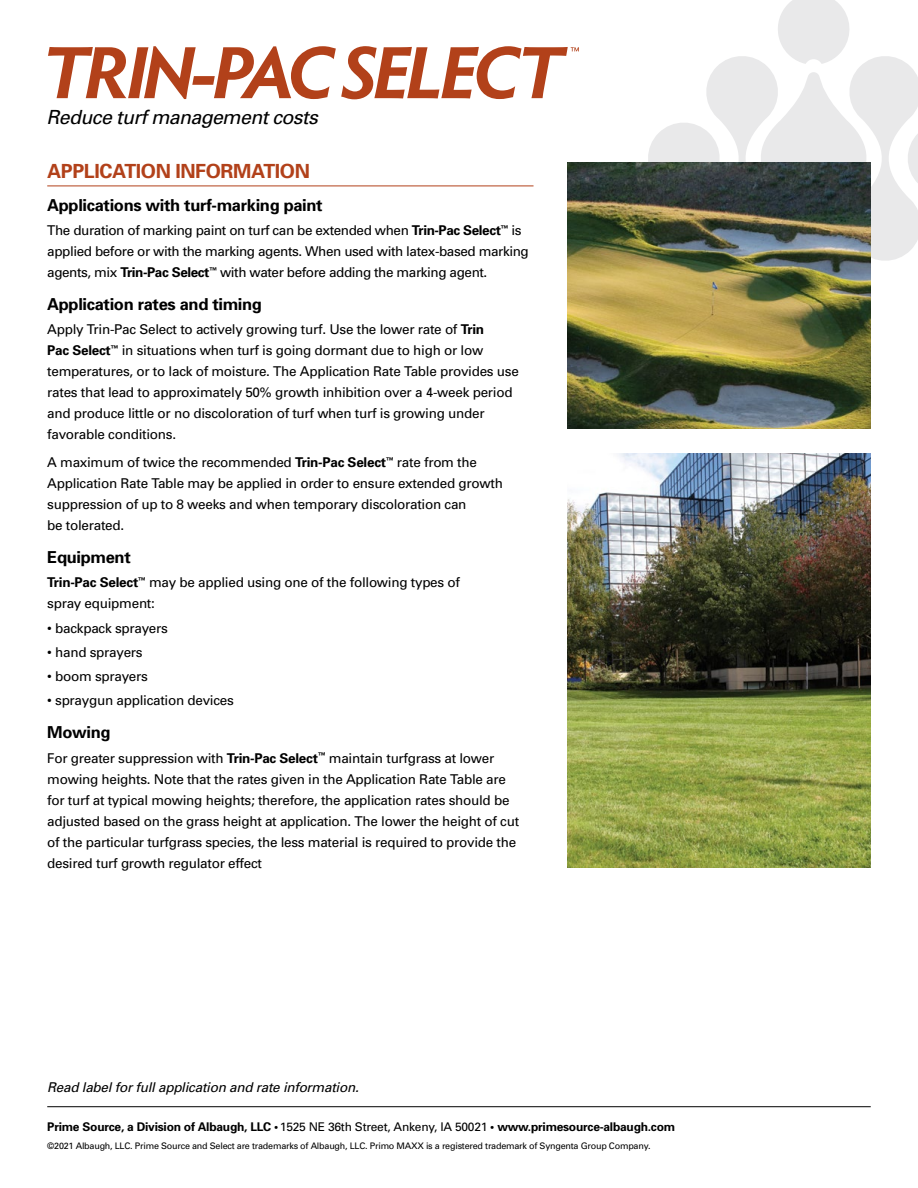
<style>
.page{position:relative;width:918px;height:1188px;background:#fff}
.page>*{position:absolute;margin:0;border:0;box-sizing:border-box;transform-origin:0 0}
.t1{font:italic 19.5px "Univers";letter-spacing:-.03em;color:#000}
.t2{font:700 19.5px "Univers";letter-spacing:-.02em;color:#b2411a}
.t3{font:700 16.5px "Univers";letter-spacing:-.02em;color:#000}
.t4{font:13.5px/21px "Univers";letter-spacing:-.02em;color:#000}
.t5{font:italic 13.5px "Univers";letter-spacing:-.02em;color:#000}
.t6{font:700 12px "Univers";letter-spacing:-.02em;color:#000}
.t7{font:9px "Univers";letter-spacing:-.025em;color:#000}
.s1{font-weight:700}
.s2{font-weight:400}
</style>
<div class="page">
<svg style="left:648px;top:0;width:270px;height:261px"></svg>
<svg style="left:48px;top:46px;width:531px;height:53px"></svg>
<hr style="left:47px;top:186px;width:487px;height:1px;background:#b2411a">
<img style="left:567px;top:162px;width:304px;height:267px">
<img style="left:567px;top:454px;width:304px;height:414px">
<hr style="left:47px;top:1106px;width:824px;height:1px;background:#000">
<h1 class="t1" style="left:46px;top:104px;width:273px">Reduce turf management costs</h1>
<h1 class="t2" style="left:47px;top:159px;width:264px">APPLICATION INFORMATION</h1>
<p class="t3" style="left:47px;top:195px;width:277px">Applications with turf-marking paint</p>
<p class="t4" style="left:47px;top:220px;width:483px">The duration of marking paint on turf can be extended when <span class="s1">Trin-Pac Select</span><sup>™</sup> is applied before or with the marking agents. When used with latex-based marking agents, mix <span class="s1">Trin-Pac Select</span><sup>™</sup> with water before adding the marking agent.</p>
<p class="t3" style="left:47px;top:294px;width:216px">Application rates and timing</p>
<p class="t4" style="left:47px;top:319px;width:473px">Apply Trin-Pac Select to actively growing turf. Use the lower rate of <span class="s1">Trin<br>Pac Select</span><sup>™</sup> in situations when turf is going dormant due to high or low temperatures, or to lack of moisture. The Application Rate Table provides use rates that lead to approximately 50% growth inhibition over a 4-week period and produce little or no discoloration of turf when turf is growing under favorable conditions.</p>
<p class="t4" style="left:47px;top:452px;width:457px">A maximum of twice the recommended <span class="s1">Trin-Pac Select</span><sup>™</sup> rate from the Application Rate Table may be applied in order to ensure extended growth suppression of up to 8 weeks and when temporary discoloration can<br>be tolerated.</p>
<p class="t3" style="left:47px;top:547px;width:85px">Equipment</p>
<p class="t4" style="left:47px;top:572px;width:414px"><span class="s1">Trin-Pac Select</span><sup>™</sup> may be applied using one of the following types of spray equipment:</p>
<p class="t4" style="left:47px;top:617px;width:122px">• backpack sprayers</p>
<p class="t4" style="left:47px;top:641px;width:97px">• hand sprayers</p>
<p class="t4" style="left:47px;top:666px;width:102px">• boom sprayers</p>
<p class="t4" style="left:47px;top:690px;width:188px">• spraygun application devices</p>
<p class="t3" style="left:47px;top:722px;width:65px">Mowing</p>
<p class="t4" style="left:47px;top:747px;width:474px">For greater suppression with <span class="s1">Trin-Pac Select</span><sup>™</sup> maintain turfgrass at lower mowing heights. Note that the rates given in the Application Rate Table are for turf at typical mowing heights; therefore, the application rates should be adjusted based on the grass height at application. The lower the height of cut of the particular turfgrass species, the less material is required to provide the desired turf growth regulator effect</p>
<p class="t5" style="left:47px;top:1078px;width:313px">Read label for full application and rate information.</p>
<p class="t6" style="left:47px;top:1119px;width:629px">Prime Source, a Division of Albaugh, LLC • <span class="s2">1525 NE 36th Street, Ankeny, IA 50021</span> • www.primesource-albaugh.com</p>
<p class="t7" style="left:47px;top:1140px;width:605px">©2021 Albaugh, LLC. Prime Source and Select are trademarks of Albaugh, LLC. Primo MAXX is a registered trademark of Syngenta Group Company.</p>
</div>
